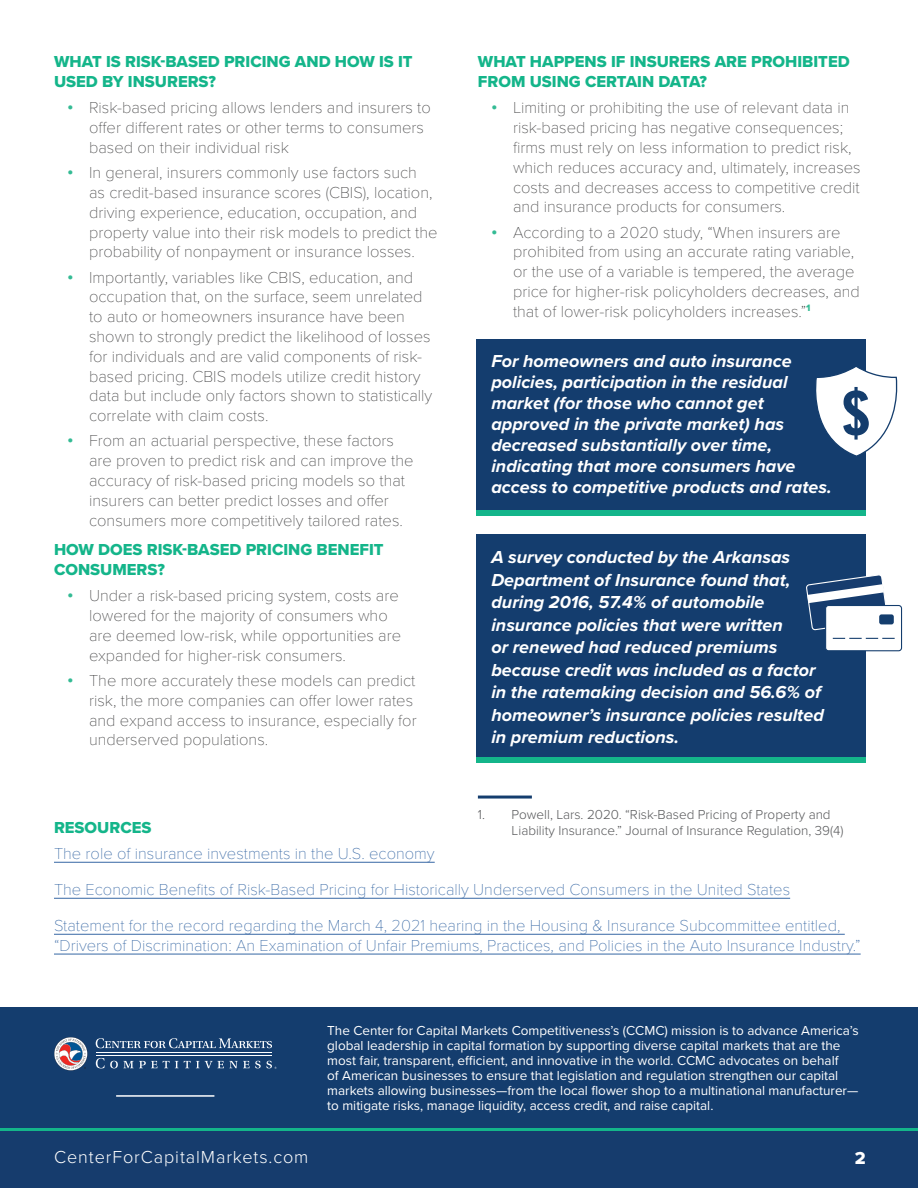
<style>
.page{position:relative;width:918px;height:1188px;background:#fff}
.page>*{position:absolute;margin:0;border:0;box-sizing:border-box;transform-origin:0 0}
.t1{font:900 68.4px "Neuzeit Gro Ext";color:#143d6d}
.Quote_Body_Copy{font:italic 700 18px/22.5px "Proxima Nova";color:#fff}
.t2{font:300 18px "Proxima Nova";letter-spacing:.05em;color:#fff}
.t3{font:18px "Proxima Nova Extrabld";color:#fff}
.t4{font:100 16.5px/19.8px "Proxima Nova T";color:#3e3e3f}
.Body_Copy{font:100 16.5px/19.8px "Proxima Nova T";color:#3667a4}
.Subhead{font:16.5px/19.8px "Proxima Nova Extrabld";color:#14b58a}
.Body_Copy-2{font:13.5px/15px "Proxima Nova";color:#fff}
.Footnote_Credit{font:300 13.5px/16.2px "Proxima Nova";color:#57585a}
.s1{font-family:"Proxima Nova Extrabld";font-weight:400;color:#34bb94}
</style>
<div class="page">
<div style="left:0;top:1128px;width:918px;height:60px;background:#163c6d"></div>
<div style="left:0;top:1007px;width:918px;height:121px;background:#143d6e"></div>
<hr style="left:96px;top:1052px;width:175px;height:1px;background:#fff">
<hr style="left:96px;top:1055px;width:175px;height:1px;background:#fff">
<svg style="left:96px;top:1038px;width:176px;height:10px"></svg>
<svg style="left:96px;top:1058px;width:61px;height:10px"></svg>
<svg style="left:163px;top:1061px;width:15px;height:7px"></svg>
<svg style="left:184px;top:1061px;width:77px;height:7px"></svg>
<svg style="left:267px;top:1061px;width:10px;height:8px"></svg>
<svg style="left:54px;top:1037px;width:34px;height:34px"></svg>
<hr style="left:116px;top:1095px;width:98px;height:2px;background:#fff">
<hr style="left:478px;top:796px;width:54px;height:3px;background:#143d6e">
<hr style="left:54px;top:862px;width:381px;height:1px;background:#3667a4">
<hr style="left:54px;top:898px;width:736px;height:1px;background:#3667a4">
<hr style="left:54px;top:934px;width:791px;height:1px;background:#3667a4">
<hr style="left:54px;top:954px;width:807px;height:1px;background:#3667a4">
<div style="left:476px;top:339px;width:390px;height:171px;background:#143d6e"></div>
<div style="left:476px;top:510px;width:390px;height:5px;background:#14b58a"></div>
<div style="left:476px;top:534px;width:390px;height:227px;background:#143d6e"></div>
<svg style="left:806px;top:575px;width:80px;height:56px"></svg>
<div style="left:826px;top:606px;width:76px;height:45px;background:#fff;border-radius:3px"></div>
<div style="left:825px;top:605px;width:77px;height:46px;border:1px solid #143d6d;border-radius:3px"></div>
<svg style="left:833px;top:638px;width:62px;height:1px"></svg>
<div style="left:879px;top:614px;width:15px;height:10px;background:#143d6d;border-radius:2px"></div>
<svg style="left:816px;top:367px;width:82px;height:89px"></svg>
<div style="left:476px;top:757px;width:390px;height:6px;background:#14b58a"></div>
<p class="Subhead" style="left:54px;top:51px;width:360px">WHAT IS RISK-BASED PRICING AND HOW IS IT<br>USED BY INSURERS?</p>
<p class="t4" style="left:89px;top:97px;width:343px;text-indent:-22px"><span class="s1">•</span> Risk-based pricing allows lenders and insurers to offer different rates or other terms to consumers based on their individual risk</p>
<p class="t4" style="left:89px;top:162px;width:350px;text-indent:-22px"><span class="s1">•</span> In general, insurers commonly use factors such<br>as credit-based insurance scores (CBIS), location, driving experience, education, occupation, and property value into their risk models to predict the probability of nonpayment or insurance losses.</p>
<p class="t4" style="left:89px;top:266px;width:345px;text-indent:-22px"><span class="s1">•</span> Importantly, variables like CBIS, education, and occupation that, on the surface, seem unrelated to auto or homeowners insurance have been shown to strongly predict the likelihood of losses for individuals and are valid components of risk&shy;based pricing. CBIS models utilize credit history data but include only factors shown to statistically correlate with claim costs.</p>
<p class="t4" style="left:89px;top:430px;width:326px;text-indent:-22px"><span class="s1">•</span> From an actuarial perspective, these factors are proven to predict risk and can improve the accuracy of risk-based pricing models so that insurers can better predict losses and offer consumers more competitively tailored rates.</p>
<p class="Subhead" style="left:54px;top:539px;width:331px">HOW DOES RISK-BASED PRICING BENEFIT<br>CONSUMERS?</p>
<p class="t4" style="left:89px;top:585px;width:314px;text-indent:-22px"><span class="s1">•</span> Under a risk-based pricing system, costs are lowered for the majority of consumers who are deemed low-risk, while opportunities are expanded for higher-risk consumers.</p>
<p class="t4" style="left:89px;top:670px;width:329px;text-indent:-22px"><span class="s1">•</span> The more accurately these models can predict risk, the more companies can offer lower rates and expand access to insurance, especially for underserved populations.</p>
<p class="Subhead" style="left:478px;top:51px;width:373px">WHAT HAPPENS IF INSURERS ARE PROHIBITED<br>FROM USING CERTAIN DATA?</p>
<p class="t4" style="left:513px;top:97px;width:349px;text-indent:-22px"><span class="s1">•</span> Limiting or prohibiting the use of relevant data in risk-based pricing has negative consequences; firms must rely on less information to predict risk, which reduces accuracy and, ultimately, increases costs and decreases access to competitive credit and insurance products for consumers.</p>
<p class="t4" style="left:513px;top:221px;width:348px;text-indent:-22px"><span class="s1">•</span> According to a 2020 study, “When insurers are prohibited from using an accurate rating variable, or the use of a variable is tempered, the average price for higher-risk policyholders decreases, and that of lower-risk policyholders increases.”<sup>1</sup></p>
<p class="Quote_Body_Copy" style="left:491px;top:350px;width:342px;line-height:21px">For homeowners and auto insurance policies, participation in the residual market (for those who cannot get approved in the private market) has decreased substantially over time, indicating that more consumers have access to competitive products and rates.</p>
<p class="t1" style="left:841px;top:375px;width:31px">$</p>
<p class="Quote_Body_Copy" style="left:491px;top:546px;width:334px">A survey conducted by the Arkansas Department of Insurance found that, during 2016, 57.4% of automobile insurance policies that were written<br>or renewed had reduced premiums because credit was included as a factor in the ratemaking decision and 56.6% of homeowner’s insurance policies resulted in premium reductions.</p>
<p class="Footnote_Credit" style="left:512px;top:805px;width:333px;text-indent:-34px">1. Powell, Lars. 2020. “Risk-Based Pricing of Property and<br>Liability Insurance.” Journal of Insurance Regulation, 39(4)</p>
<p class="Subhead" style="left:54px;top:817px;width:99px">RESOURCES</p>
<p class="Body_Copy" style="left:54px;top:843px;width:382px">The role of insurance investments in the U.S. economy</p>
<p class="Body_Copy" style="left:54px;top:879px;width:738px">The Economic Benefits of Risk-Based Pricing for Historically Underserved Consumers in the United States</p>
<p class="Body_Copy" style="left:54px;top:915px;width:808px">Statement for the record regarding the March 4, 2021 hearing in the Housing &amp; Insurance Subcommittee entitled, “Drivers of Discrimination: An Examination of Unfair Premiums, Practices, and Policies in the Auto Insurance Industry.”</p>
<p class="Body_Copy-2" style="left:327px;top:1022px;width:533px">The Center for Capital Markets Competitiveness’s (CCMC) mission is to advance America’s global leadership in capital formation by supporting diverse capital markets that are the most fair, transparent, efficient, and innovative in the world. CCMC advocates on behalf<br>of American businesses to ensure that legislation and regulation strengthen our capital markets allowing businesses—from the local flower shop to a multinational manufacturer— to mitigate risks, manage liquidity, access credit, and raise capital.</p>
<p class="t2" style="left:54px;top:1144px;width:256px">CenterForCapitalMarkets.com</p>
<p class="t3" style="left:855px;top:1145px;width:12px">2</p>
</div>
